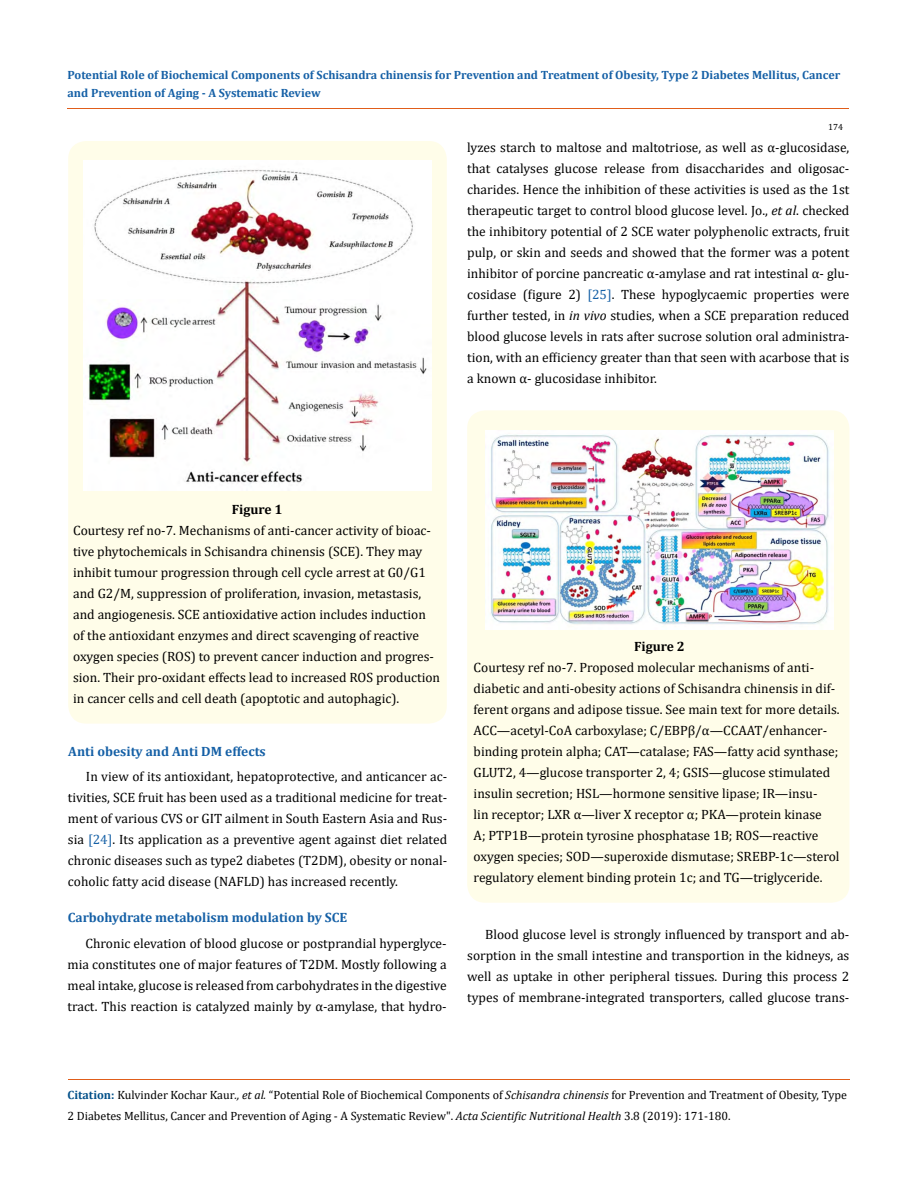
<style>
.page{position:relative;width:917px;height:1188px;background:#fff}
.page>*{position:absolute;margin:0;border:0;box-sizing:border-box;transform-origin:0 0}
.t1{font:13.5px/21px "Cambria";color:#000;text-align:justify}
.t2{font:700 13.5px "Cambria";color:#1560a6}
.t3{font:700 13.5px "Cambria";color:#000}
.t4{font:12px/21px "Cambria";color:#000}
.t5{font:700 12px/18px "Cambria";color:#1560a6}
.t6{font:9px "Cambria";color:#000}
.s1{font-style:italic}
.s2{color:#1560a6}
.s3{font-weight:700;color:#035089}
</style>
<div class="page">
<hr style="left:67px;top:109px;width:782px;height:1px;background:#e05d1a">
<div style="left:68px;top:141px;width:379px;height:583px;background:#fffde9;border-radius:18px"></div>
<img style="left:84px;top:160px;width:347px;height:330px">
<div style="left:467px;top:410px;width:382px;height:493px;background:#fffde9;border-radius:18px"></div>
<img style="left:485px;top:430px;width:348px;height:200px">
<hr style="left:68px;top:1079px;width:781px;height:1px;background:#e05d1a">
<p class="t5" style="left:68px;top:66px;width:774px">Potential Role of Biochemical Components of Schisandra chinensis for Prevention and Treatment of Obesity, Type 2 Diabetes Mellitus, Cancer and Prevention of Aging - A Systematic Review</p>
<p class="t6" style="left:828px;top:122px;width:16px">174</p>
<p class="t1" style="left:467px;top:136px;width:384px">lyzes starch to maltose and maltotriose, as well as α-glucosidase, that catalyses glucose release from disaccharides and oligosac&shy;charides. Hence the inhibition of these activities is used as the 1st therapeutic target to control blood glucose level. Jo., <span class="s1">et al</span>. checked the inhibitory potential of 2 SCE water polyphenolic extracts, fruit pulp, or skin and seeds and showed that the former was a potent inhibitor of porcine pancreatic α-amylase and rat intestinal α- glu&shy;cosidase (figure 2) <span class="s2">[25]</span>. These hypoglycaemic properties were further tested, in <span class="s1">in vivo</span> studies, when a SCE preparation reduced blood glucose levels in rats after sucrose solution oral administra&shy;tion, with an efficiency greater than that seen with acarbose that is a known α- glucosidase inhibitor.</p>
<p class="t3" style="left:232px;top:500px;width:52px">Figure 1</p>
<p class="t1" style="left:73px;top:520px;width:368px;text-align:left">Courtesy ref no-7. Mechanisms of anti-cancer activity of bioac&shy;tive phytochemicals in Schisandra chinensis (SCE). They may inhibit tumour progression through cell cycle arrest at G0/G1 and G2/M, suppression of proliferation, invasion, metastasis, and angiogenesis. SCE antioxidative action includes induction of the antioxidant enzymes and direct scavenging of reactive oxygen species (ROS) to prevent cancer induction and progres&shy;sion. Their pro-oxidant effects lead to increased ROS production in cancer cells and cell death (apoptotic and autophagic).</p>
<p class="t2" style="left:68px;top:742px;width:199px">Anti obesity and Anti DM effects</p>
<p class="t1" style="left:68px;top:766px;width:381px;text-indent:18px">In view of its antioxidant, hepatoprotective, and anticancer ac&shy;tivities, SCE fruit has been used as a traditional medicine for treat&shy;ment of various CVS or GIT ailment in South Eastern Asia and Rus&shy;sia <span class="s2">[24]</span>. Its application as a preventive agent against diet related chronic diseases such as type2 diabetes (T2DM), obesity or nonal&shy;coholic fatty acid disease (NAFLD) has increased recently.</p>
<p class="t2" style="left:68px;top:908px;width:281px">Carbohydrate metabolism modulation by SCE</p>
<p class="t1" style="left:67px;top:933px;width:381px;text-indent:18px">Chronic elevation of blood glucose or postprandial hyperglyce&shy;mia constitutes one of major features of T2DM. Mostly following a meal intake, glucose is released from carbohydrates in the digestive tract. This reaction is catalyzed mainly by α-amylase, that hydro-</p>
<p class="t3" style="left:634px;top:637px;width:52px">Figure 2</p>
<p class="t1" style="left:473px;top:657px;width:367px;text-align:left">Courtesy ref no-7. Proposed molecular mechanisms of anti&shy;diabetic and anti-obesity actions of Schisandra chinensis in dif&shy;ferent organs and adipose tissue. See main text for more details.<br>ACC—acetyl-CoA carboxylase; C/EBPβ/α—CCAAT/enhancer&shy;binding protein alpha; CAT—catalase; FAS—fatty acid synthase; GLUT2, 4—glucose transporter 2, 4; GSIS—glucose stimulated insulin secretion; HSL—hormone sensitive lipase; IR—insu-<br>lin receptor; LXR α—liver X receptor α; PKA—protein kinase<br>A; PTP1B—protein tyrosine phosphatase 1B; ROS—reactive oxygen species; SOD—superoxide dismutase; SREBP-1c—sterol regulatory element binding protein 1c; and TG—triglyceride.</p>
<p class="t1" style="left:467px;top:924px;width:384px;text-indent:18px">Blood glucose level is strongly influenced by transport and ab&shy;sorption in the small intestine and transportion in the kidneys, as well as uptake in other peripheral tissues. During this process 2 types of membrane-integrated transporters, called glucose trans-</p>
<p class="t4" style="left:68px;top:1084px;width:781px"><span class="s3">Citation:</span> Kulvinder Kochar Kaur<span class="s1">., et al.</span> “Potential Role of Biochemical Components of <span class="s1">Schisandra chinensis</span> for Prevention and Treatment of Obesity, Type<br>2 Diabetes Mellitus, Cancer and Prevention of Aging - A Systematic Review". <span class="s1">Acta Scientific Nutritional Health</span> 3.8 (2019): 171-180.</p>
</div>
